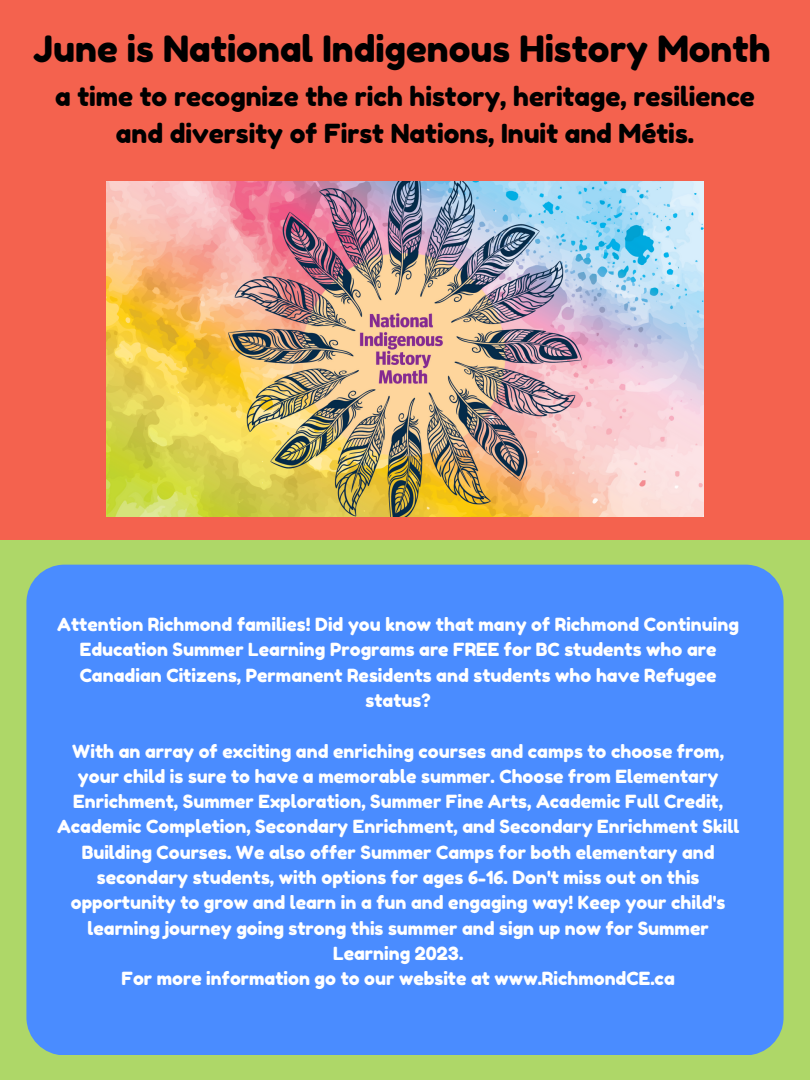
<style>
.page{position:relative;width:810px;height:1080px;background:#f4624e}
.page>*{position:absolute;margin:0;border:0;box-sizing:border-box;transform-origin:0 0}
.t1{font:36.25px "Fredoka One";color:#000}
.t2{font:26.25px/36.6px "Fredoka One";color:#000;text-align:center}
.t3{font:18.12px/25.3px "Fredoka One";color:#fff;text-align:center}
</style>
<div class="page">
<div style="left:0;top:540px;width:810px;height:540px;background:#aed768"></div>
<img style="left:107px;top:181px;width:596px;height:336px">
<div style="left:26px;top:565px;width:758px;height:490px;background:#4a8cff;border-radius:38px"></div>
<p class="t1" style="left:33px;top:27px;width:739px">June is National Indigenous History Month</p>
<p class="t2" style="left:55px;top:78px;width:701px">a time to recognize the rich history, heritage, resilience and diversity of First Nations, Inuit and Métis.</p>
<p class="t3" style="left:57px;top:612px;width:683px">Attention Richmond families! Did you know that many of Richmond Continuing Education Summer Learning Programs are FREE for BC students who are Canadian Citizens, Permanent Residents and students who have Refugee status?</p>
<p class="t3" style="left:57px;top:738px;width:684px">With an array of exciting and enriching courses and camps to choose from, your child is sure to have a memorable summer. Choose from Elementary Enrichment, Summer Exploration, Summer Fine Arts, Academic Full Credit, Academic Completion, Secondary Enrichment, and Secondary Enrichment Skill Building Courses. We also offer Summer Camps for both elementary and secondary students, with options for ages 6-16. Don't miss out on this opportunity to grow and learn in a fun and engaging way! Keep your child's learning journey going strong this summer and sign up now for Summer Learning 2023.</p>
<p class="t3" style="left:122px;top:966px;width:555px">For more information go to our website at www.RichmondCE.ca</p>
</div>
